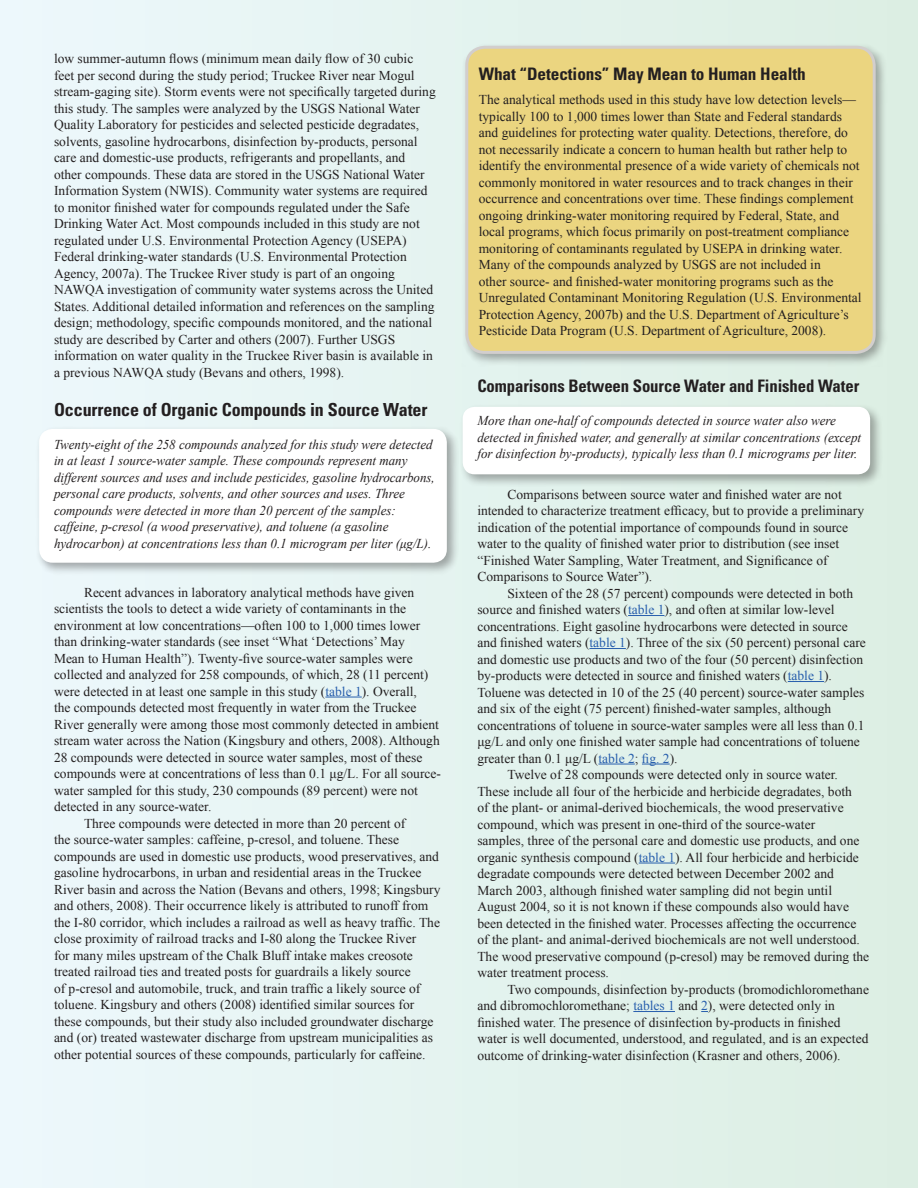
<style>
.page{position:relative;width:918px;height:1188px;background:#fff}
.page>*{position:absolute;margin:0;border:0;box-sizing:border-box;transform-origin:0 0}
.Body_Text{font:700 condensed 18px "Univers";letter-spacing:-.005em;color:#231f20}
.Heading_1{font:700 condensed 17.25px "Univers";letter-spacing:-.005em;color:#231f20}
.Body_Text-2{font:13.5px/16.5px "Times New Roman";color:#231f20}
.BodyNoIndent{font:13.5px/16.5px "Times New Roman";color:#231f20}
.Body_Text-3{font:italic 13.5px/16.5px "Times New Roman";color:#231f20;scale:.96 1}
.Heading_1-2{font:italic 13.5px/16.5px "Times New Roman";color:#231f20;scale:.96 1}
.s1{color:#285fad}
</style>
<div class="page">
<div style="left:0;top:0;width:918px;height:1188px;background:linear-gradient(to right,#edf8fc,#dceee3)"></div>
<div style="left:462px;top:42px;width:426px;height:325px;background:#231f20;opacity:.37"></div>
<div style="left:467px;top:47px;width:407px;height:305px;background:#ebd580;border-radius:18px"></div>
<div style="left:465px;top:46px;width:411px;height:308px;border:3px solid #d2cecd;border-radius:18px"></div>
<div style="left:35px;top:425px;width:424px;height:150px;background:#231f20;opacity:.37"></div>
<div style="left:41px;top:430px;width:404px;height:131px;background:#fff;border-radius:12px"></div>
<div style="left:39px;top:429px;width:408px;height:134px;border:3px solid #fff;border-radius:12px"></div>
<div style="left:459px;top:403px;width:424px;height:84px;background:#231f20;opacity:.37"></div>
<div style="left:463px;top:407px;width:407px;height:67px;background:#fff;border-radius:12px"></div>
<hr style="left:325px;top:697px;width:37px;height:1px;background:#285fad">
<hr style="left:628px;top:615px;width:36px;height:1px;background:#285fad">
<hr style="left:590px;top:648px;width:36px;height:1px;background:#285fad">
<hr style="left:788px;top:681px;width:36px;height:1px;background:#285fad">
<hr style="left:598px;top:764px;width:37px;height:1px;background:#285fad">
<svg style="left:642px;top:764px;width:28px;height:1px"></svg>
<hr style="left:639px;top:863px;width:36px;height:1px;background:#285fad">
<hr style="left:633px;top:1011px;width:42px;height:1px;background:#285fad">
<p class="Body_Text-2" style="left:54px;top:50px;width:383px">low summer-autumn flows (minimum mean daily flow of 30 cubic feet per second during the study period; Truckee River near Mogul stream-gaging site). Storm events were not specifically targeted during this study. The samples were analyzed by the USGS National Water Quality Laboratory for pesticides and selected pesticide degradates, solvents, gasoline hydrocarbons, disinfection by-products, personal care and domestic-use products, refrigerants and propellants, and other compounds. These data are stored in the USGS National Water Information System (NWIS). Community water systems are required to monitor finished water for compounds regulated under the Safe Drinking Water Act. Most compounds included in this study are not regulated under U.S. Environmental Protection Agency (USEPA)<br>Federal drinking-water standards (U.S. Environmental Protection Agency, 2007a). The Truckee River study is part of an ongoing NAWQA investigation of community water systems across the United States. Additional detailed information and references on the sampling design; methodology, specific compounds monitored, and the national study are described by Carter and others (2007). Further USGS information on water quality in the Truckee River basin is available in a previous NAWQA study (Bevans and others, 1998).</p>
<p class="Body_Text" style="left:54px;top:398px;width:375px">Occurrence of Organic Compounds in Source Water</p>
<p class="Body_Text-3" style="left:54px;top:436px;width:398px">Twenty-eight of the 258 compounds analyzed for this study were detected in at least 1 source-water sample. These compounds represent many different sources and uses and include pesticides, gasoline hydrocarbons, personal care products, solvents, and other sources and uses. Three compounds were detected in more than 20 percent of the samples: caffeine, p-cresol (a wood preservative), and toluene (a gasoline hydrocarbon) at concentrations less than 0.1 microgram per liter (μg/L).</p>
<p class="Body_Text-2" style="left:54px;top:584px;width:389px;text-indent:30px">Recent advances in laboratory analytical methods have given scientists the tools to detect a wide variety of contaminants in the environment at low concentrations—often 100 to 1,000 times lower than drinking-water standards (see inset “What ‘Detections’ May<br>Mean to Human Health”). Twenty-five source-water samples were collected and analyzed for 258 compounds, of which, 28 (11 percent) were detected in at least one sample in this study (<span class="s1">table 1</span>). Overall,<br>the compounds detected most frequently in water from the Truckee River generally were among those most commonly detected in ambient stream water across the Nation (Kingsbury and others, 2008). Although 28 compounds were detected in source water samples, most of these compounds were at concentrations of less than 0.1 μg/L. For all source&shy;water sampled for this study, 230 compounds (89 percent) were not detected in any source-water.</p>
<p class="Body_Text-2" style="left:54px;top:815px;width:388px;text-indent:30px">Three compounds were detected in more than 20 percent of<br>the source-water samples: caffeine, p-cresol, and toluene. These compounds are used in domestic use products, wood preservatives, and gasoline hydrocarbons, in urban and residential areas in the Truckee River basin and across the Nation (Bevans and others, 1998; Kingsbury and others, 2008). Their occurrence likely is attributed to runoff from the I-80 corridor, which includes a railroad as well as heavy traffic. The close proximity of railroad tracks and I-80 along the Truckee River<br>for many miles upstream of the Chalk Bluff intake makes creosote treated railroad ties and treated posts for guardrails a likely source<br>of p-cresol and automobile, truck, and train traffic a likely source of toluene. Kingsbury and others (2008) identified similar sources for these compounds, but their study also included groundwater discharge and (or) treated wastewater discharge from upstream municipalities as other potential sources of these compounds, particularly for caffeine.</p>
<p class="Heading_1" style="left:479px;top:64px;width:329px">What “Detections” May Mean to Human Health</p>
<p class="BodyNoIndent" style="left:479px;top:91px;width:384px">The analytical methods used in this study have low detection levels— typically 100 to 1,000 times lower than State and Federal standards and guidelines for protecting water quality. Detections, therefore, do not necessarily indicate a concern to human health but rather help to identify the environmental presence of a wide variety of chemicals not commonly monitored in water resources and to track changes in their occurrence and concentrations over time. These findings complement ongoing drinking-water monitoring required by Federal, State, and local programs, which focus primarily on post-treatment compliance monitoring of contaminants regulated by USEPA in drinking water.<br>Many of the compounds analyzed by USGS are not included in<br>other source- and finished-water monitoring programs such as the Unregulated Contaminant Monitoring Regulation (U.S. Environmental Protection Agency, 2007b) and the U.S. Department of Agriculture’s Pesticide Data Program (U.S. Department of Agriculture, 2008).</p>
<p class="Heading_1" style="left:477px;top:376px;width:383px">Comparisons Between Source Water and Finished Water</p>
<p class="Heading_1-2" style="left:477px;top:412px;width:401px">More than one-half of compounds detected in source water also were detected in finished water, and generally at similar concentrations (except for disinfection by-products), typically less than 0.1 micrograms per liter.</p>
<p class="Body_Text-2" style="left:477px;top:486px;width:388px;text-indent:30px">Comparisons between source water and finished water are not intended to characterize treatment efficacy, but to provide a preliminary indication of the potential importance of compounds found in source water to the quality of finished water prior to distribution (see inset “Finished Water Sampling, Water Treatment, and Significance of Comparisons to Source Water”).</p>
<p class="Body_Text-2" style="left:477px;top:585px;width:390px;text-indent:30px">Sixteen of the 28 (57 percent) compounds were detected in both source and finished waters (<span class="s1">table 1</span>), and often at similar low-level concentrations. Eight gasoline hydrocarbons were detected in source and finished waters (<span class="s1">table 1</span>). Three of the six (50 percent) personal care and domestic use products and two of the four (50 percent) disinfection by-products were detected in source and finished waters (<span class="s1">table 1</span>).<br>Toluene was detected in 10 of the 25 (40 percent) source-water samples and six of the eight (75 percent) finished-water samples, although concentrations of toluene in source-water samples were all less than 0.1 μg/L and only one finished water sample had concentrations of toluene greater than 0.1 μg/L (<span class="s1">table 2</span>; <span class="s1">fig. 2</span>).</p>
<p class="Body_Text-2" style="left:477px;top:766px;width:393px;text-indent:30px">Twelve of 28 compounds were detected only in source water.<br>These include all four of the herbicide and herbicide degradates, both<br>of the plant- or animal-derived biochemicals, the wood preservative compound, which was present in one-third of the source-water<br>samples, three of the personal care and domestic use products, and one organic synthesis compound (<span class="s1">table 1</span>). All four herbicide and herbicide degradate compounds were detected between December 2002 and March 2003, although finished water sampling did not begin until August 2004, so it is not known if these compounds also would have been detected in the finished water. Processes affecting the occurrence of the plant- and animal-derived biochemicals are not well understood.<br>The wood preservative compound (p-cresol) may be removed during the water treatment process.</p>
<p class="Body_Text-2" style="left:477px;top:981px;width:393px;text-indent:30px">Two compounds, disinfection by-products (bromodichloromethane and dibromochloromethane; <span class="s1">tables 1</span> and <span class="s1">2</span>), were detected only in finished water. The presence of disinfection by-products in finished water is well documented, understood, and regulated, and is an expected outcome of drinking-water disinfection (Krasner and others, 2006).</p>
</div>
